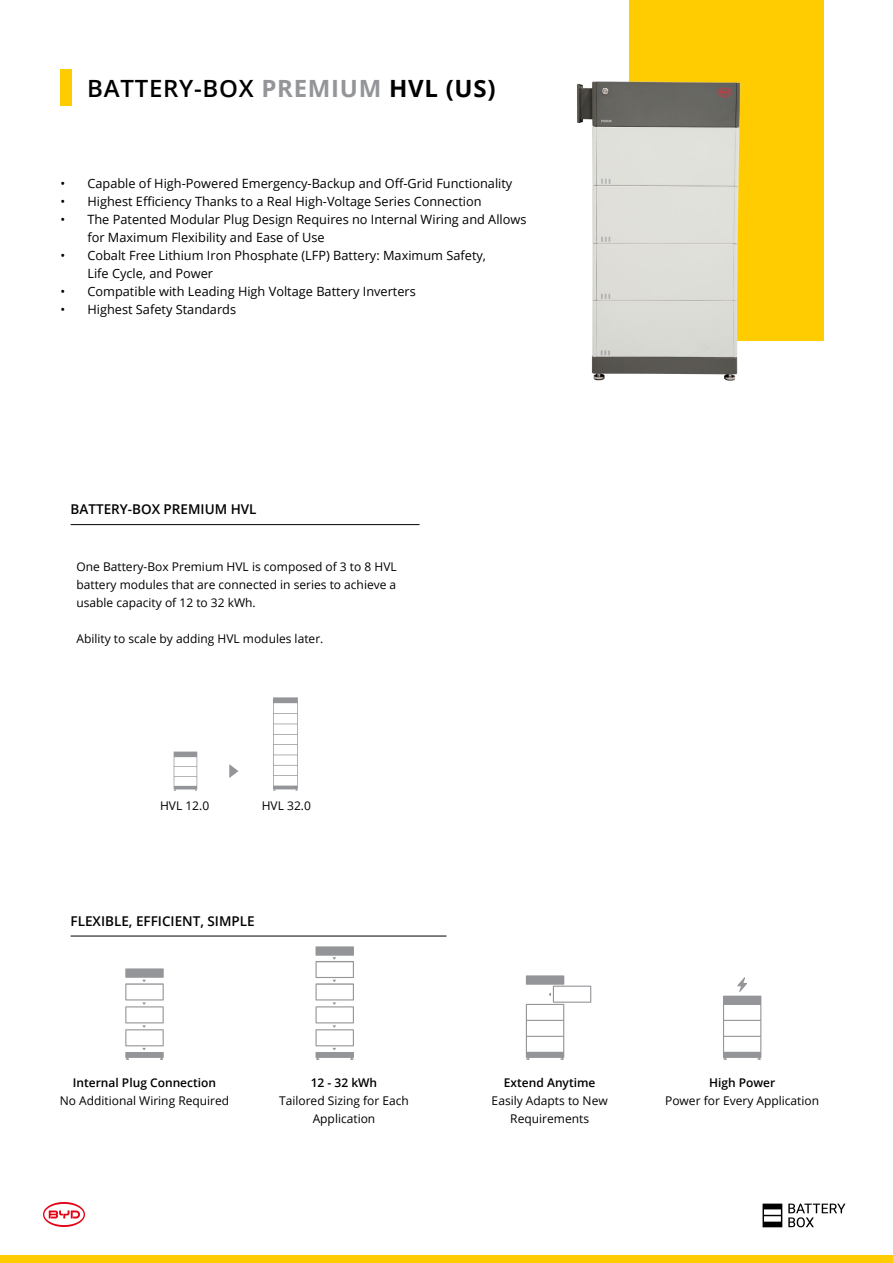
<style>
.page{position:relative;width:893px;height:1263px;background:#fff}
.page>*{position:absolute;margin:0;border:0;box-sizing:border-box;transform-origin:0 0}
.t1{font:600 23.7px "Open Sans";letter-spacing:.03em;color:#000}
.t2{font:600 13.5px "Open Sans";color:#000}
.t3{font:12.75px/18px "Open Sans";color:#000}
.t4{font:12px/18px "Open Sans";color:#000;text-align:center}
.t5{font:600 12px "Open Sans";color:#000}
.s1{font-weight:700;color:#939598}
.s2{font-weight:700}
</style>
<div class="page">
<div style="left:60px;top:69px;width:12px;height:37px;background:#ffcc01"></div>
<hr style="left:71px;top:524px;width:349px;height:1px;background:#000">
<hr style="left:71px;top:936px;width:375px;height:1px;background:#000">
<div style="left:125px;top:968px;width:39px;height:10px;background:#939598"></div>
<svg style="left:125px;top:980px;width:39px;height:80px"></svg>
<svg style="left:723px;top:977px;width:38px;height:83px"></svg>
<div style="left:526px;top:975px;width:38px;height:10px;background:#939598"></div>
<svg style="left:526px;top:986px;width:65px;height:74px"></svg>
<div style="left:630px;top:0;width:194px;height:340px;background:#ffcc01"></div>
<svg style="left:174px;top:751px;width:23px;height:40px"></svg>
<svg style="left:273px;top:697px;width:25px;height:94px"></svg>
<svg style="left:229px;top:764px;width:9px;height:14px"></svg>
<svg style="left:762px;top:1203px;width:20px;height:24px"></svg>
<svg style="left:788px;top:1203px;width:57px;height:24px"></svg>
<div style="left:0;top:1255px;width:893px;height:8px;background:#ffcc01"></div>
<img style="left:577px;top:21px;width:247px;height:360px">
<div style="left:315px;top:946px;width:39px;height:10px;background:#939598"></div>
<svg style="left:315px;top:957px;width:39px;height:103px"></svg>
<img style="left:44px;top:1202px;width:41px;height:25px">
<h1 class="t1" style="left:87px;top:72px;width:410px">BATTERY-BOX <span class="s1">PREMIUM</span> <span class="s2">HVL (US)</span></h1>
<p class="t3" style="left:60px;top:174px;width:453px">• Capable of High-Powered Emergency-Backup and Off-Grid Functionality</p>
<p class="t3" style="left:60px;top:192px;width:423px">• Highest Efficiency Thanks to a Real High-Voltage Series Connection</p>
<p class="t3" style="left:87px;top:210px;width:441px;text-indent:-27px">• The Patented Modular Plug Design Requires no Internal Wiring and Allows for Maximum Flexibility and Ease of Use</p>
<p class="t3" style="left:87px;top:246px;width:400px;text-indent:-27px">• Cobalt Free Lithium Iron Phosphate (LFP) Battery: Maximum Safety,<br>Life Cycle, and Power</p>
<p class="t3" style="left:60px;top:282px;width:357px">• Compatible with Leading High Voltage Battery Inverters</p>
<p class="t3" style="left:60px;top:300px;width:177px">• Highest Safety Standards</p>
<p class="t2" style="left:71px;top:500px;width:187px">BATTERY-BOX PREMIUM HVL</p>
<p class="t4" style="left:76px;top:557px;width:322px;text-align:justify">One Battery-Box Premium HVL is composed of 3 to 8 HVL battery modules that are connected in series to achieve a usable capacity of 12 to 32 kWh.</p>
<p class="t4" style="left:76px;top:629px;width:248px">Ability to scale by adding HVL modules later.</p>
<p class="t4" style="left:160px;top:796px;width:51px">HVL 12.0</p>
<p class="t4" style="left:262px;top:796px;width:51px">HVL 32.0</p>
<p class="t2" style="left:71px;top:912px;width:186px">FLEXIBLE, EFFICIENT, SIMPLE</p>
<p class="t5" style="left:73px;top:1075px;width:145px">Internal Plug Connection</p>
<p class="t4" style="left:60px;top:1092px;width:171px">No Additional Wiring Required</p>
<p class="t5" style="left:311px;top:1075px;width:68px">12 - 32 kWh</p>
<p class="t4" style="left:279px;top:1092px;width:131px">Tailored Sizing for Each<br>Application</p>
<p class="t5" style="left:504px;top:1075px;width:93px">Extend Anytime</p>
<p class="t4" style="left:492px;top:1092px;width:118px">Easily Adapts to New<br>Requirements</p>
<p class="t5" style="left:709px;top:1075px;width:68px">High Power</p>
<p class="t4" style="left:665px;top:1092px;width:156px">Power for Every Application</p>
</div>
